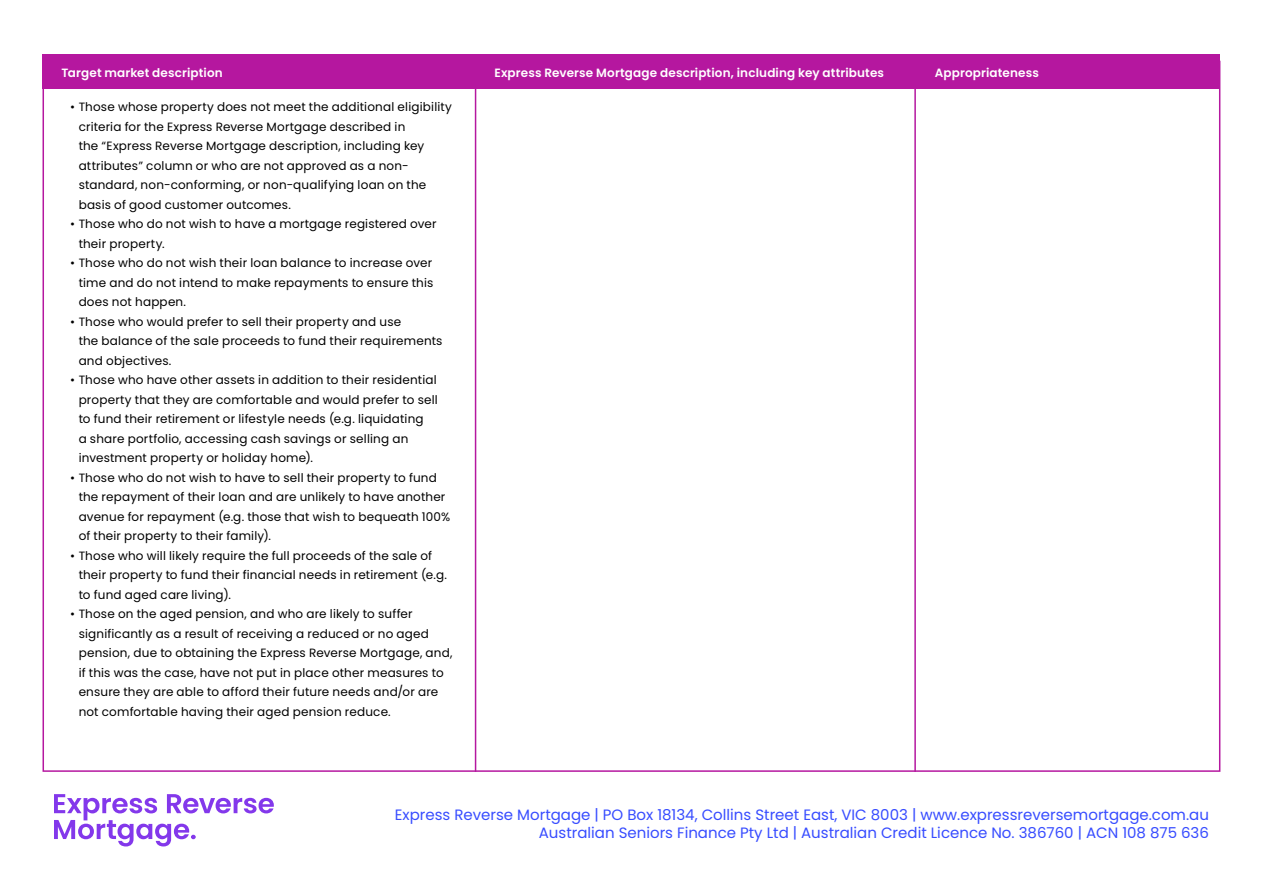
<style>
.page{position:relative;width:1263px;height:893px;background:#fff}
.page>*{position:absolute;margin:0;border:0;box-sizing:border-box;transform-origin:0 0}
.t1{font:15px/18px "Poppins";color:#374cff;text-align:right}
.t2{font:12px/19.5px "Poppins";letter-spacing:.015em;color:#000}
.t3{font:600 12px "Poppins";letter-spacing:.01em;color:#fff}
</style>
<div class="page">
<div style="left:43px;top:54px;width:1177px;height:34px;background:#b5179f"></div>
<svg style="left:54px;top:794px;width:220px;height:52px"></svg>
<hr style="left:475px;top:54px;width:1px;height:718px;background:#b5179f">
<hr style="left:914px;top:54px;width:2px;height:718px;background:#b5179f">
<p class="t3" style="left:62px;top:65px;width:163px">Target market description</p>
<p class="t3" style="left:494px;top:65px;width:391px">Express Reverse Mortgage description, including key attributes</p>
<p class="t3" style="left:935px;top:65px;width:106px">Appropriateness</p>
<p class="t2" style="left:79px;top:97px;width:375px;text-indent:-9px">• Those whose property does not meet the additional eligibility criteria for the Express Reverse Mortgage described in<br>the “Express Reverse Mortgage description, including key attributes” column or who are not approved as a non&shy;standard, non-conforming, or non-qualifying loan on the basis of good customer outcomes.</p>
<p class="t2" style="left:79px;top:214px;width:359px;text-indent:-9px">• Those who do not wish to have a mortgage registered over their property.</p>
<p class="t2" style="left:79px;top:253px;width:356px;text-align:justify;text-indent:-9px">• Those who do not wish their loan balance to increase over time and do not intend to make repayments to ensure this does not happen.</p>
<p class="t2" style="left:79px;top:312px;width:365px;text-indent:-9px">• Those who would prefer to sell their property and use<br>the balance of the sale proceeds to fund their requirements and objectives.</p>
<p class="t2" style="left:79px;top:370px;width:361px;text-indent:-9px">• Those who have other assets in addition to their residential property that they are comfortable and would prefer to sell to fund their retirement or lifestyle needs (e.g. liquidating<br>a share portfolio, accessing cash savings or selling an investment property or holiday home).</p>
<p class="t2" style="left:79px;top:468px;width:373px;text-indent:-9px">• Those who do not wish to have to sell their property to fund the repayment of their loan and are unlikely to have another avenue for repayment (e.g. those that wish to bequeath 100% of their property to their family).</p>
<p class="t2" style="left:79px;top:546px;width:370px;text-indent:-9px">• Those who will likely require the full proceeds of the sale of their property to fund their financial needs in retirement (e.g. to fund aged care living).</p>
<p class="t2" style="left:79px;top:604px;width:375px;text-indent:-9px">• Those on the aged pension, and who are likely to suffer significantly as a result of receiving a reduced or no aged pension, due to obtaining the Express Reverse Mortgage, and, if this was the case, have not put in place other measures to ensure they are able to afford their future needs and/or are not comfortable having their aged pension reduce.</p>
<p class="t1" style="left:395px;top:805px;width:816px">Express Reverse Mortgage | PO Box 18134, Collins Street East, VIC 8003 | www.expressreversemortgage.com.au<br>Australian Seniors Finance Pty Ltd | Australian Credit Licence No. 386760 | ACN 108 875 636</p>
</div>
